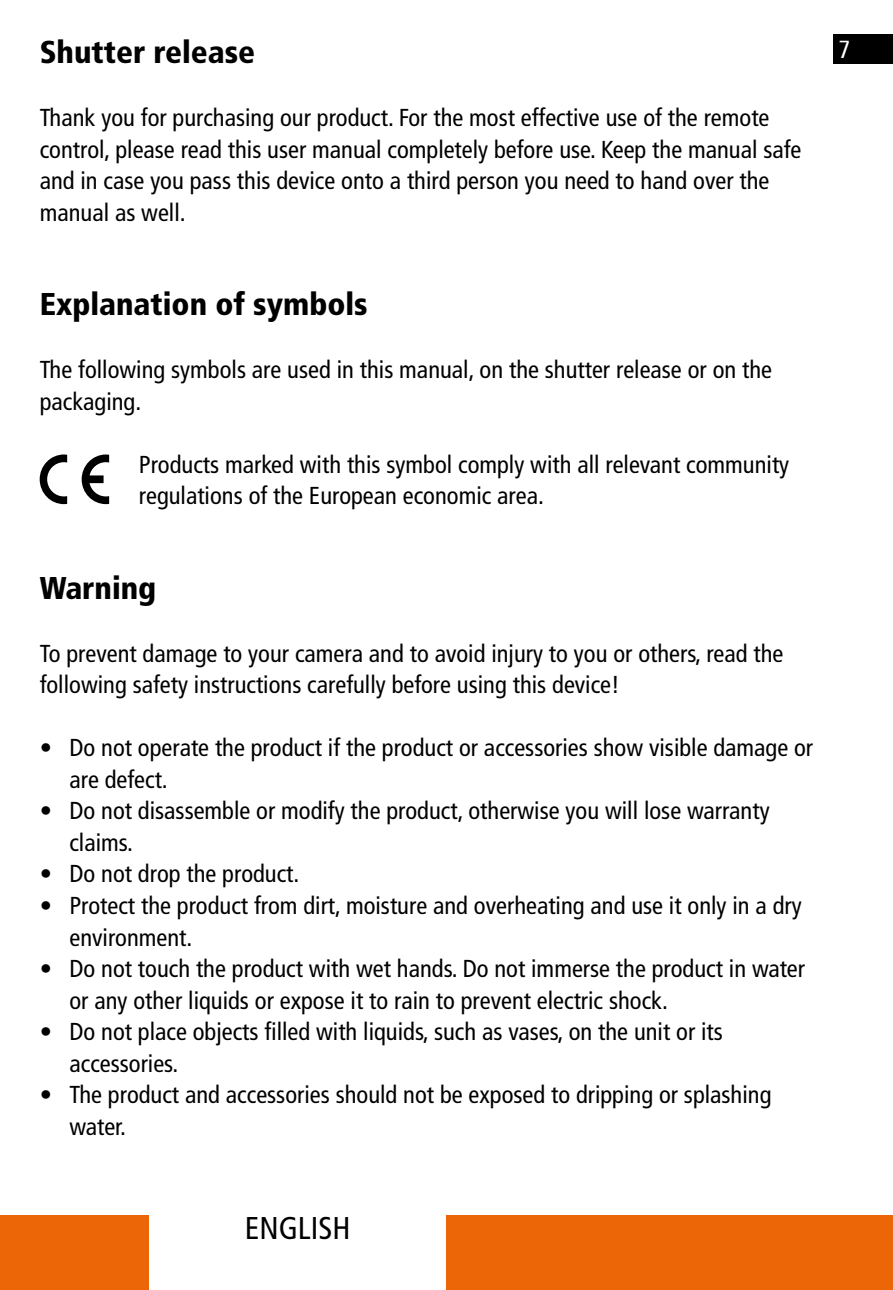
<style>
.page{position:relative;width:893px;height:1290px;background:#fff}
.page>*{position:absolute;margin:0;border:0;box-sizing:border-box;transform-origin:0 0}
.t1{font:900 condensed 31.5px "Frutiger LT";color:#000}
.t2{font:condensed 31.5px "Frutiger LT";color:#000}
.t3{font:condensed 24.5px/31.5px "Frutiger LT";color:#000}
.t4{font:condensed 24.5px "Frutiger";color:#fff}
</style>
<div class="page">
<div style="left:833px;top:34px;width:60px;height:30px;background:#000"></div>
<div style="left:0;top:1215px;width:149px;height:75px;background:#ec6608"></div>
<div style="left:446px;top:1215px;width:447px;height:75px;background:#ec6608"></div>
<svg style="left:40px;top:454px;width:27px;height:50px"></svg>
<svg style="left:82px;top:454px;width:27px;height:50px"></svg>
<p class="t1" style="left:40px;top:33px;width:217px">Shutter release</p>
<p class="t3" style="left:40px;top:102px;width:763px">Thank you for purchasing our product. For the most effective use of the remote control, please read this user manual completely before use. Keep the manual safe and in case you pass this device onto a third person you need to hand over the manual as well.</p>
<p class="t4" style="left:838px;top:39px;width:13px">7</p>
<p class="t1" style="left:40px;top:285px;width:329px">Explanation of symbols</p>
<p class="t3" style="left:40px;top:354px;width:734px">The following symbols are used in this manual, on the shutter release or on the packaging.</p>
<p class="t3" style="left:139px;top:449px;width:652px">Products marked with this symbol comply with all relevant community regulations of the European economic area.</p>
<p class="t1" style="left:40px;top:569px;width:118px">Warning</p>
<p class="t3" style="left:40px;top:638px;width:745px">To prevent damage to your camera and to avoid injury to you or others, read the following safety instructions carefully before using this device!</p>
<p class="t3" style="left:69px;top:732px;width:745px;text-indent:-30px">• Do not operate the product if the product or accessories show visible damage or are defect.</p>
<p class="t3" style="left:69px;top:795px;width:702px;text-indent:-30px">• Do not disassemble or modify the product, otherwise you will lose warranty claims.</p>
<p class="t3" style="left:40px;top:858px;width:261px">• Do not drop the product.</p>
<p class="t3" style="left:69px;top:890px;width:734px;text-indent:-30px">• Protect the product from dirt, moisture and overheating and use it only in a dry environment.</p>
<p class="t3" style="left:69px;top:953px;width:737px;text-indent:-30px">• Do not touch the product with wet hands. Do not immerse the product in water or any other liquids or expose it to rain to prevent electric shock.</p>
<p class="t3" style="left:69px;top:1016px;width:655px;text-indent:-30px">• Do not place objects filled with liquids, such as vases, on the unit or its accessories.</p>
<p class="t3" style="left:69px;top:1079px;width:703px;text-indent:-30px">• The product and accessories should not be exposed to dripping or splashing water.</p>
<p class="t2" style="left:245px;top:1210px;width:107px">ENGLISH</p>
</div>
